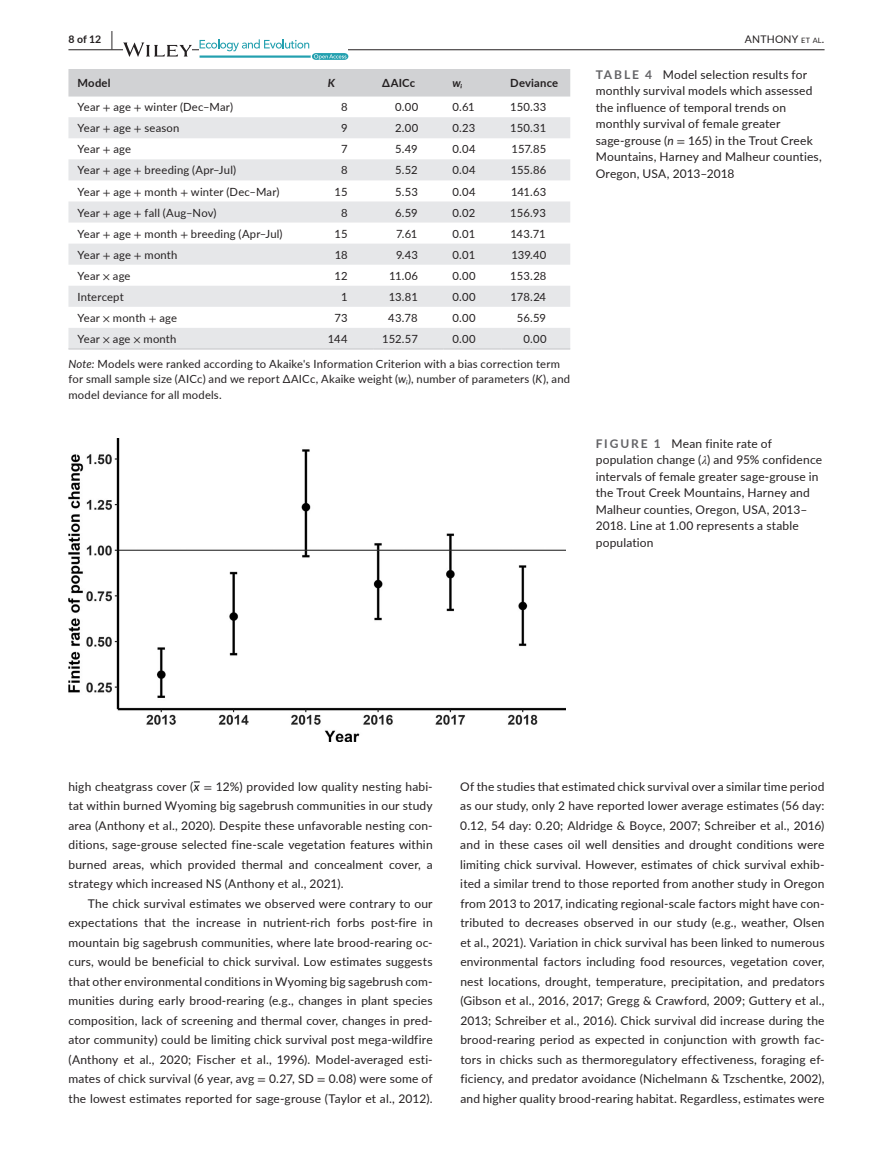
<style>
.page{position:relative;width:893px;height:1174px;background:#fff}
.page>*{position:absolute;margin:0;border:0;box-sizing:border-box;transform-origin:0 0}
.t1{font:12px/19.5px "Lato";letter-spacing:.015em;color:#231f20;text-align:justify}
.t2{font:11.25px/15.8px "Lato";letter-spacing:.015em;color:#231f20}
.t3{font:700 11.25px "Lato";letter-spacing:.02em;color:#231f20}
.t4{font:italic 700 11.25px "Lato";color:#231f20}
.t5{font:10.5px "Lato";letter-spacing:.02em;color:#231f20}
.t6{font:700 10.5px "Lato";color:#231f20}
.s1{font-size:19.5px}
.s2{font-size:7.35px}
.s3{font-family:"STIX"}
.s4{font-style:italic}
.s5{font-weight:700;color:#636366}
.s6{font-family:"STIX";font-style:italic}
.s7{font-style:italic;color:#000}
</style>
<div class="page">
<hr style="left:68px;top:49px;width:756px;height:1px;background:#231f20">
<svg style="left:123px;top:42px;width:69px;height:15px"></svg>
<svg style="left:200px;top:39px;width:148px;height:21px"></svg>
<div style="left:68px;top:69px;width:502px;height:28px;background:#d1d2d4"></div>
<svg style="left:68px;top:117px;width:502px;height:231px;fill:#e6e7e9"></svg>
<hr style="left:68px;top:348px;width:251px;height:2px;background:#d1d2d4">
<hr style="left:319px;top:348px;width:54px;height:2px;background:#d1d2d4">
<hr style="left:373px;top:348px;width:70px;height:2px;background:#d1d2d4">
<hr style="left:443px;top:348px;width:58px;height:2px;background:#d1d2d4">
<hr style="left:501px;top:348px;width:69px;height:2px;background:#d1d2d4">
<img style="left:68px;top:438px;width:498px;height:303px">
<p class="t6" style="left:68px;top:31px;width:46px">8 of 12 <span class="s1">|</span></p>
<p class="t5" style="left:745px;top:31px;width:81px">ANTHONY <span class="s2">et al</span>.</p>
<p class="t3" style="left:77px;top:75px;width:35px">Model</p>
<p class="t4" style="left:328px;top:75px;width:9px">K</p>
<p class="t3" style="left:382px;top:75px;width:35px">∆AICc</p>
<p class="t4" style="left:452px;top:75px;width:12px">wᵢ</p>
<p class="t3" style="left:510px;top:75px;width:50px">Deviance</p>
<p class="t2" style="left:77px;top:99px;width:157px">Year <span class="s3">+</span> age <span class="s3">+</span> winter (Dec–Mar)</p>
<p class="t2" style="left:341px;top:99px;width:8px">8</p>
<p class="t2" style="left:395px;top:99px;width:25px">0.00</p>
<p class="t2" style="left:452px;top:99px;width:24px">0.61</p>
<p class="t2" style="left:510px;top:99px;width:38px">150.33</p>
<p class="t2" style="left:77px;top:120px;width:103px">Year <span class="s3">+</span> age <span class="s3">+</span> season</p>
<p class="t2" style="left:341px;top:120px;width:8px">9</p>
<p class="t2" style="left:395px;top:120px;width:25px">2.00</p>
<p class="t2" style="left:452px;top:120px;width:24px">0.23</p>
<p class="t2" style="left:510px;top:120px;width:37px">150.31</p>
<p class="t2" style="left:77px;top:141px;width:55px">Year <span class="s3">+</span> age</p>
<p class="t2" style="left:341px;top:141px;width:8px">7</p>
<p class="t2" style="left:395px;top:141px;width:24px">5.49</p>
<p class="t2" style="left:452px;top:141px;width:25px">0.04</p>
<p class="t2" style="left:512px;top:141px;width:36px">157.85</p>
<p class="t2" style="left:77px;top:162px;width:160px">Year <span class="s3">+</span> age <span class="s3">+</span> breeding (Apr–Jul)</p>
<p class="t2" style="left:341px;top:162px;width:8px">8</p>
<p class="t2" style="left:395px;top:162px;width:24px">5.52</p>
<p class="t2" style="left:452px;top:162px;width:25px">0.04</p>
<p class="t2" style="left:511px;top:162px;width:37px">155.86</p>
<p class="t2" style="left:77px;top:183px;width:204px">Year <span class="s3">+</span> age <span class="s3">+</span> month <span class="s3">+</span> winter (Dec–Mar)</p>
<p class="t2" style="left:335px;top:183px;width:15px">15</p>
<p class="t2" style="left:395px;top:183px;width:24px">5.53</p>
<p class="t2" style="left:452px;top:183px;width:25px">0.04</p>
<p class="t2" style="left:511px;top:183px;width:37px">141.63</p>
<p class="t2" style="left:77px;top:204px;width:141px">Year <span class="s3">+</span> age <span class="s3">+</span> fall (Aug–Nov)</p>
<p class="t2" style="left:341px;top:204px;width:8px">8</p>
<p class="t2" style="left:395px;top:204px;width:24px">6.59</p>
<p class="t2" style="left:452px;top:204px;width:24px">0.02</p>
<p class="t2" style="left:510px;top:204px;width:37px">156.93</p>
<p class="t2" style="left:77px;top:225px;width:207px">Year <span class="s3">+</span> age <span class="s3">+</span> month <span class="s3">+</span> breeding (Apr–Jul)</p>
<p class="t2" style="left:335px;top:225px;width:15px">15</p>
<p class="t2" style="left:396px;top:225px;width:23px">7.61</p>
<p class="t2" style="left:452px;top:225px;width:24px">0.01</p>
<p class="t2" style="left:510px;top:225px;width:37px">143.71</p>
<p class="t2" style="left:77px;top:246px;width:102px">Year <span class="s3">+</span> age <span class="s3">+</span> month</p>
<p class="t2" style="left:335px;top:246px;width:14px">18</p>
<p class="t2" style="left:396px;top:246px;width:23px">9.43</p>
<p class="t2" style="left:452px;top:246px;width:24px">0.01</p>
<p class="t2" style="left:511px;top:246px;width:37px">139.40</p>
<p class="t2" style="left:77px;top:267px;width:55px">Year <span class="s3">×</span> age</p>
<p class="t2" style="left:335px;top:267px;width:15px">12</p>
<p class="t2" style="left:389px;top:267px;width:31px">11.06</p>
<p class="t2" style="left:452px;top:267px;width:25px">0.00</p>
<p class="t2" style="left:510px;top:267px;width:38px">153.28</p>
<p class="t2" style="left:77px;top:288px;width:48px">Intercept</p>
<p class="t2" style="left:341px;top:288px;width:8px">1</p>
<p class="t2" style="left:389px;top:288px;width:31px">13.81</p>
<p class="t2" style="left:452px;top:288px;width:25px">0.00</p>
<p class="t2" style="left:511px;top:288px;width:37px">178.24</p>
<p class="t2" style="left:77px;top:309px;width:101px">Year <span class="s3">×</span> month <span class="s3">+</span> age</p>
<p class="t2" style="left:335px;top:309px;width:15px">73</p>
<p class="t2" style="left:388px;top:309px;width:31px">43.78</p>
<p class="t2" style="left:452px;top:309px;width:25px">0.00</p>
<p class="t2" style="left:517px;top:309px;width:31px">56.59</p>
<p class="t2" style="left:77px;top:330px;width:101px">Year <span class="s3">×</span> age <span class="s3">×</span> month</p>
<p class="t2" style="left:328px;top:330px;width:21px">144</p>
<p class="t2" style="left:382px;top:330px;width:37px">152.57</p>
<p class="t2" style="left:452px;top:330px;width:25px">0.00</p>
<p class="t2" style="left:523px;top:330px;width:25px">0.00</p>
<p class="t2" style="left:68px;top:355px;width:503px"><span class="s4">Note:</span> Models were ranked according to Akaike's Information Criterion with a bias correction term for small sample size (AICc) and we report ∆AICc, Akaike weight (<span class="s4">wᵢ</span>), number of parameters (<span class="s4">K</span>), and model deviance for all models.</p>
<p class="t1" style="left:596px;top:66px;width:228px;line-height:16.5px;text-align:left"><span class="s5">TABLE 4</span> Model selection results for monthly survival models which assessed the influence of temporal trends on monthly survival of female greater sage-grouse (<span class="s4">n</span> <span class="s3">=</span> 165) in the Trout Creek Mountains, Harney and Malheur counties, Oregon, USA, 2013–2018</p>
<p class="t1" style="left:596px;top:435px;width:228px;line-height:16.5px;text-align:left"><span class="s5">FIGURE 1</span> Mean finite rate of population change (<span class="s6">λ</span>) and 95% confidence intervals of female greater sage-grouse in the Trout Creek Mountains, Harney and Malheur counties, Oregon, USA, 2013– 2018. Line at 1.00 represents a stable population</p>
<p class="t1" style="left:68px;top:776px;width:366px">high cheatgrass cover (<span class="s7">x</span> <span class="s3">=</span> 12%) provided low quality nesting habi&shy;tat within burned Wyoming big sagebrush communities in our study area (Anthony et al., 2020). Despite these unfavorable nesting con&shy;ditions, sage-grouse selected fine-scale vegetation features within burned areas, which provided thermal and concealment cover, a strategy which increased NS (Anthony et al., 2021).</p>
<p class="t1" style="left:68px;top:893px;width:366px;text-indent:20px">The chick survival estimates we observed were contrary to our expectations that the increase in nutrient-rich forbs post-fire in mountain big sagebrush communities, where late brood-rearing oc&shy;curs, would be beneficial to chick survival. Low estimates suggests that other environmental conditions in Wyoming big sagebrush com&shy;munities during early brood-rearing (e.g., changes in plant species composition, lack of screening and thermal cover, changes in pred&shy;ator community) could be limiting chick survival post mega-wildfire (Anthony et al., 2020; Fischer et al., 1996). Model-averaged esti&shy;mates of chick survival (6 year, avg <span class="s3">=</span> 0.27, SD <span class="s3">=</span> 0.08) were some of the lowest estimates reported for sage-grouse (Taylor et al., 2012).</p>
<p class="t1" style="left:460px;top:776px;width:366px">Of the studies that estimated chick survival over a similar time period as our study, only 2 have reported lower average estimates (56 day:<br>0.12, 54 day: 0.20; Aldridge &amp; Boyce, 2007; Schreiber et al., 2016) and in these cases oil well densities and drought conditions were limiting chick survival. However, estimates of chick survival exhib&shy;ited a similar trend to those reported from another study in Oregon from 2013 to 2017, indicating regional-scale factors might have con&shy;tributed to decreases observed in our study (e.g., weather, Olsen et al., 2021). Variation in chick survival has been linked to numerous environmental factors including food resources, vegetation cover, nest locations, drought, temperature, precipitation, and predators (Gibson et al., 2016, 2017; Gregg &amp; Crawford, 2009; Guttery et al., 2013; Schreiber et al., 2016). Chick survival did increase during the brood-rearing period as expected in conjunction with growth fac&shy;tors in chicks such as thermoregulatory effectiveness, foraging ef&shy;ficiency, and predator avoidance (Nichelmann &amp; Tzschentke, 2002), and higher quality brood-rearing habitat. Regardless, estimates were</p>
</div>
